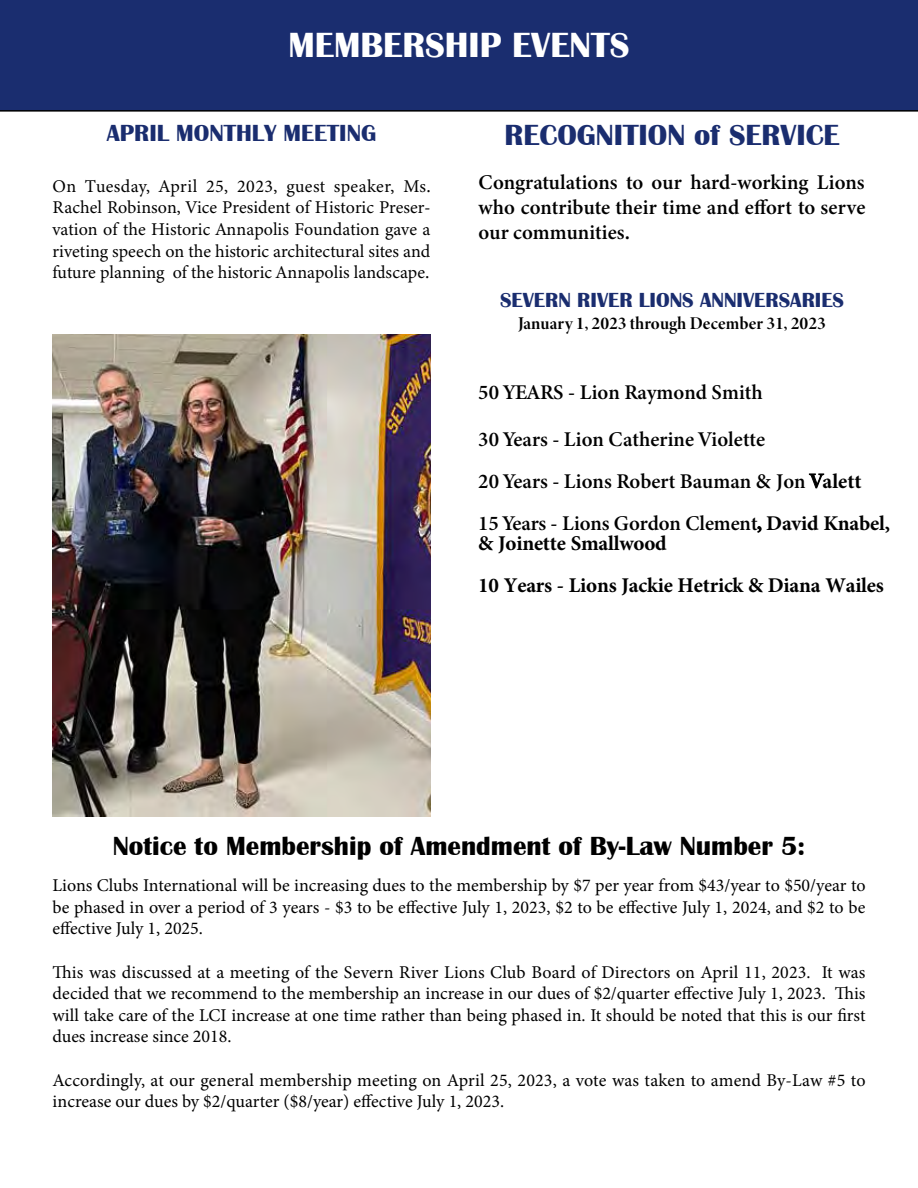
<style>
.page{position:relative;width:918px;height:1188px;background:#fff}
.page>*{position:absolute;margin:0;border:0;box-sizing:border-box;transform-origin:0 0}
.t1{font:700 36px "Britannic";color:#fff}
.t2{font:700 30px "Britannic";color:#1a2d6f}
.t3{font:700 27px "Britannic";color:#000}
.t4{font:700 24px "Britannic";color:#1a2d6f}
.t5{font:21px/25.2px "Minion Variable Concept";color:#000;text-align:justify}
.t6{font:700 21px/42px "Minion Pro";letter-spacing:-.01em;color:#000}
.t7{font:700 21px "Britannic";color:#1a2d6f}
.t8{font:18px/21.6px "Minion Pro";color:#000;text-align:justify}
.t9{font:18px/21.6px "Minion Variable Concept";color:#000;text-align:justify}
.s1{font-family:"Minion Pro"}
.s2{font-family:"Minion Pro";font-weight:700}
</style>
<div class="page">
<img style="left:52px;top:335px;width:378px;height:482px">
<div style="left:0;top:0;width:918px;height:112px;background:#1a2d6f"></div>
<h1 class="t1" style="left:289px;top:25px;width:342px">MEMBERSHIP EVENTS</h1>
<h3 class="t4" style="left:107px;top:120px;width:271px">APRIL MONTHLY MEETING</h3>
<p class="t9" style="left:52px;top:175px;width:380px">On Tuesday, April 25, 2023, guest speaker, Ms.<br>Rachel Robinson, Vice President of Historic Preser&shy;vation of the Historic Annapolis Foundation g<span class="s1">a</span>ve a riveting speech on the historic architectural sites and future planning of the historic Annapolis landscape.</p>
<h2 class="t2" style="left:504px;top:119px;width:337px">RECOGNITION of SERVICE</h2>
<p class="t5" style="left:479px;top:169px;width:389px">Congratulations to our hard-working Lions who contribute their time and effort to serve our communities.</p>
<p class="t7" style="left:500px;top:289px;width:346px">SEVERN RIVER LIONS ANNIVERSARIES</p>
<p class="t9" style="left:518px;top:312px;width:309px">January 1, 2023 through December 31, 2023</p>
<p class="t5" style="left:478px;top:380px;width:286px">50 YEARS - Lion Raymond Smith</p>
<p class="t5" style="left:478px;top:418px;width:413px;line-height:42px;text-align:left">30 Years - Lion Catherine Violette<br>20 Years - Lions Robert Bauman &amp; Jon V<span class="s2">alett<br></span>15 Years - Lions Gordon Clement, <span class="s2">David Knabel,</span></p>
<p class="t6" style="left:478px;top:522px;width:407px">&amp; Joinette Smallwood<br>10 Years - Lions Jackie Hetrick &amp; Diana Wailes</p>
<h3 class="t3" style="left:113px;top:831px;width:694px">Notice to Membership of Amendment of By-Law Number 5:</h3>
<p class="t8" style="left:52px;top:875px;width:815px">Lions Clubs International will be increasing dues to the membership by $7 per year from $43/year to $50/year to be phased in over a period of 3 years - $3 to be effective July 1, 2023, $2 to be effective July 1, 2024, and $2 to be effective July 1, 2025.</p>
<p class="t8" style="left:52px;top:961px;width:815px">This was discussed at a meeting of the Severn River Lions Club Board of Directors on April 11, 2023. It was decided that we recommend to the membership an increase in our dues of $2/quarter effective July 1, 2023. This will take care of the LCI increase at one time rather than being phased in. It should be noted that this is our first dues increase since 2018.</p>
<p class="t8" style="left:52px;top:1069px;width:815px">Accordingly, at our general membership meeting on April 25, 2023, a vote was taken to amend By-Law #5 to increase our dues by $2/quarter ($8/year) effective July 1, 2023.</p>
</div>
